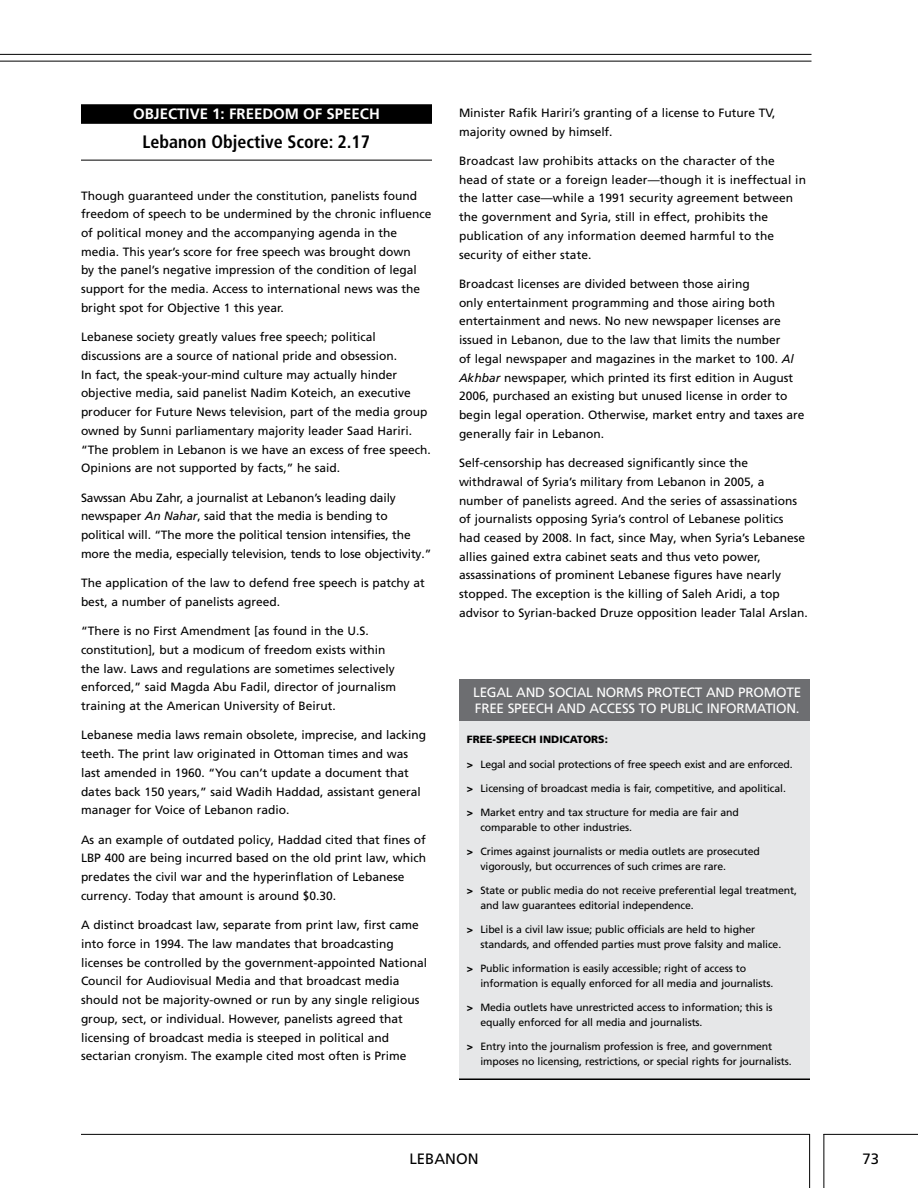
<style>
.page{position:relative;width:918px;height:1188px;background:#fff}
.page>*{position:absolute;margin:0;border:0;box-sizing:border-box;transform-origin:0 0}
.t1{font:700 condensed 18px "Frutiger";color:#000}
.t2{font:700 15px "Frutiger LT Pro";color:#fff}
.t3{font:15px "Frutiger LT Pro";color:#000}
.t4{font:13.5px "Frutiger LT Pro";color:#fff}
.t5{font:12px/18.8px "Frutiger LT Pro";color:#000}
.t6{font:10.5px/15px "Frutiger LT Pro";letter-spacing:-.01em;color:#000}
.t7{font:900 10.5px "Frutiger";color:#000}
.s1{font-style:italic}
.s2{font-family:"Frutiger";font-weight:900}
</style>
<div class="page">
<hr style="left:81px;top:1134px;width:729px;height:1px;background:#000">
<hr style="left:809px;top:1134px;width:1px;height:54px;background:#000">
<hr style="left:823px;top:1134px;width:1px;height:54px;background:#000">
<hr style="left:823px;top:1134px;width:95px;height:1px;background:#000">
<hr style="left:0;top:61px;width:812px;height:1px;background:#000">
<hr style="left:0;top:54px;width:812px;height:1px;background:#000">
<div style="left:81px;top:104px;width:351px;height:15px;background:#000"></div>
<div style="left:81px;top:119px;width:351px;height:5px;background:#000"></div>
<hr style="left:81px;top:160px;width:351px;height:1px;background:#000">
<div style="left:459px;top:713px;width:351px;height:366px;background:#e6e7e8"></div>
<div style="left:459px;top:679px;width:351px;height:42px;background:#6d6e71"></div>
<hr style="left:459px;top:1078px;width:351px;height:2px;background:#000">
<p class="t2" style="left:133px;top:105px;width:21px">OBJECTIVE</p>
<p class="t2" style="left:212px;top:105px;width:36px">1: FREEDOM</p>
<p class="t2" style="left:303px;top:105px;width:42px">OF SPEECH</p>
<h1 class="t1" style="left:143px;top:131px;width:229px">Lebanon Objective Score: 2.17</h1>
<p class="t5" style="left:81px;top:186px;width:352px">Though guaranteed under the constitution, panelists found freedom of speech to be undermined by the chronic influence of political money and the accompanying agenda in the media. This year’s score for free speech was brought down<br>by the panel’s negative impression of the condition of legal support for the media. Access to international news was the bright spot for Objective 1 this year.</p>
<p class="t5" style="left:81px;top:328px;width:351px">Lebanese society greatly values free speech; political discussions are a source of national pride and obsession.<br>In fact, the speak-your-mind culture may actually hinder objective media, said panelist Nadim Koteich, an executive producer for Future News television, part of the media group owned by Sunni parliamentary majority leader Saad Hariri. “The problem in Lebanon is we have an excess of free speech.<br>Opinions are not supported by facts,” he said.</p>
<p class="t5" style="left:81px;top:488px;width:352px">Sawssan Abu Zahr, a journalist at Lebanon’s leading daily newspaper <span class="s1">An Nahar</span>, said that the media is bending to political will. “The more the political tension intensifies, the more the media, especially television, tends to lose objectivity.”</p>
<p class="t5" style="left:81px;top:574px;width:345px">The application of the law to defend free speech is patchy at best, a number of panelists agreed.</p>
<p class="t5" style="left:81px;top:622px;width:317px">“There is no First Amendment [as found in the U.S. constitution], but a modicum of freedom exists within the law. Laws and regulations are sometimes selectively enforced,” said Magda Abu Fadil, director of journalism training at the American University of Beirut.</p>
<p class="t5" style="left:81px;top:726px;width:347px">Lebanese media laws remain obsolete, imprecise, and lacking teeth. The print law originated in Ottoman times and was last amended in 1960. “You can’t update a document that dates back 150 years,” said Wadih Haddad, assistant general manager for Voice of Lebanon radio.</p>
<p class="t5" style="left:81px;top:830px;width:347px">As an example of outdated policy, H addad cited that fines of LBP 400 are being incurred based on the old print law, which predates the civil war and the hyperinflation of Lebanese currency. Today that amount is around $0.30.</p>
<p class="t5" style="left:81px;top:916px;width:348px">A distinct broadcast law, separate from print law, first came into force in 1994. The law mandates that broadcasting licenses be controlled by the government-appointed National Council for Audiovisual Media and that broadcast media should not be majority-owned or run by any single religious group, sect, or individual. However, panelists agreed that licensing of broadcast media is steeped in political and sectarian cronyism. The example cited most often is Prime</p>
<p class="t5" style="left:459px;top:103px;width:318px">Minister Rafik Hariri’s granting of a license to Future TV, majority owned by himself.</p>
<p class="t5" style="left:459px;top:151px;width:349px">Broadcast law prohibits attacks on the character of the head of state or a foreign leader—though it is ineffectual in the latter case—while a 1991 security agreement between the government and Syria, still in effect, prohibits the publication of any information deemed harmful to the security of either state.</p>
<p class="t5" style="left:459px;top:274px;width:347px">Broadcast licenses are divided between those airing<br>only entertainment programming and those airing both entertainment and news. No new newspaper licenses are issued in Lebanon, due to the law that limits the number<br>of legal newspaper and magazines in the market to 100. <span class="s1">Al Akhbar</span> newspaper, which printed its first edition in August 2006, purchased an existing but unused license in order to begin legal operation. Otherwise, market entry and taxes are generally fair in Lebanon.</p>
<p class="t5" style="left:459px;top:454px;width:350px">Self-censorship has decreased significantly since the withdrawal of Syria’s military from Lebanon in 2005, a number of panelists agreed. And the series of assassinations of journalists opposing Syria’s control of Lebanese politics<br>had ceased by 2008. In fact, since May, when Syria’s Lebanese allies gained extra cabinet seats and thus veto power, assassinations of prominent Lebanese figures have nearly stopped. The exception is the killing of Saleh Aridi, a top advisor to Syrian-backed Druze opposition leader Talal Arslan.</p>
<p class="t4" style="left:473px;top:684px;width:16px">Legal</p>
<p class="t4" style="left:516px;top:684px;width:11px">and</p>
<p class="t4" style="left:549px;top:684px;width:9px">social</p>
<p class="t4" style="left:597px;top:684px;width:11px">norms</p>
<p class="t4" style="left:647px;top:684px;width:9px">protect</p>
<p class="t4" style="left:706px;top:684px;width:11px">and</p>
<p class="t4" style="left:738px;top:684px;width:10px">promote</p>
<p class="t4" style="left:475px;top:701px;width:8px">free</p>
<p class="t4" style="left:508px;top:701px;width:9px">speec</p>
<p class="t4" style="left:544px;top:701px;width:24px">h and</p>
<p class="t4" style="left:589px;top:701px;width:9px">access</p>
<p class="t4" style="left:639px;top:701px;width:30px">to public</p>
<p class="t4" style="left:707px;top:701px;width:9px">information</p>
<p class="t4" style="left:796px;top:701px;width:5px">.</p>
<p class="t7" style="left:467px;top:733px;width:143px">FREE-SPEECH INDICATORS:</p>
<p class="t6" style="left:467px;top:757px;width:327px"><span class="s2">&gt;</span> Legal and social protections of free speech exist and are enforced.</p>
<p class="t6" style="left:467px;top:781px;width:321px"><span class="s2">&gt;</span> Licensing of broadcast media is fair, competitive, and apolitical.</p>
<p class="t6" style="left:480px;top:805px;width:260px;text-indent:-14px"><span class="s2">&gt;</span> Market entry and tax structure for media are fair and comparable to other industries.</p>
<p class="t6" style="left:480px;top:844px;width:281px;text-indent:-14px"><span class="s2">&gt;</span> Crimes against journalists or media outlets are prosecuted vigorously, but occurrences of such crimes are rare.</p>
<p class="t6" style="left:480px;top:883px;width:318px;text-indent:-14px"><span class="s2">&gt;</span> State or public media do not receive preferential legal treatment, and law guarantees editorial independence.</p>
<p class="t6" style="left:480px;top:922px;width:302px;text-indent:-14px"><span class="s2">&gt;</span> Libel is a civil law issue; public officials are held to higher standards, and offended parties must prove falsity and malice.</p>
<p class="t6" style="left:480px;top:961px;width:294px;text-indent:-14px"><span class="s2">&gt;</span> Public information is easily accessible; right of access to information is equally enforced for all media and journalists.</p>
<p class="t6" style="left:480px;top:1000px;width:294px;text-indent:-14px"><span class="s2">&gt;</span> Media outlets have unrestricted access to information; this is equally enforced for all media and journalists.</p>
<p class="t6" style="left:480px;top:1039px;width:313px;text-indent:-14px"><span class="s2">&gt;</span> Entry into the journalism profession is free, and government imposes no licensing, restrictions, or special rights for journalists.</p>
<p class="t3" style="left:409px;top:1150px;width:19px">Lebanon</p>
<p class="t3" style="left:862px;top:1150px;width:18px">73</p>
</div>
